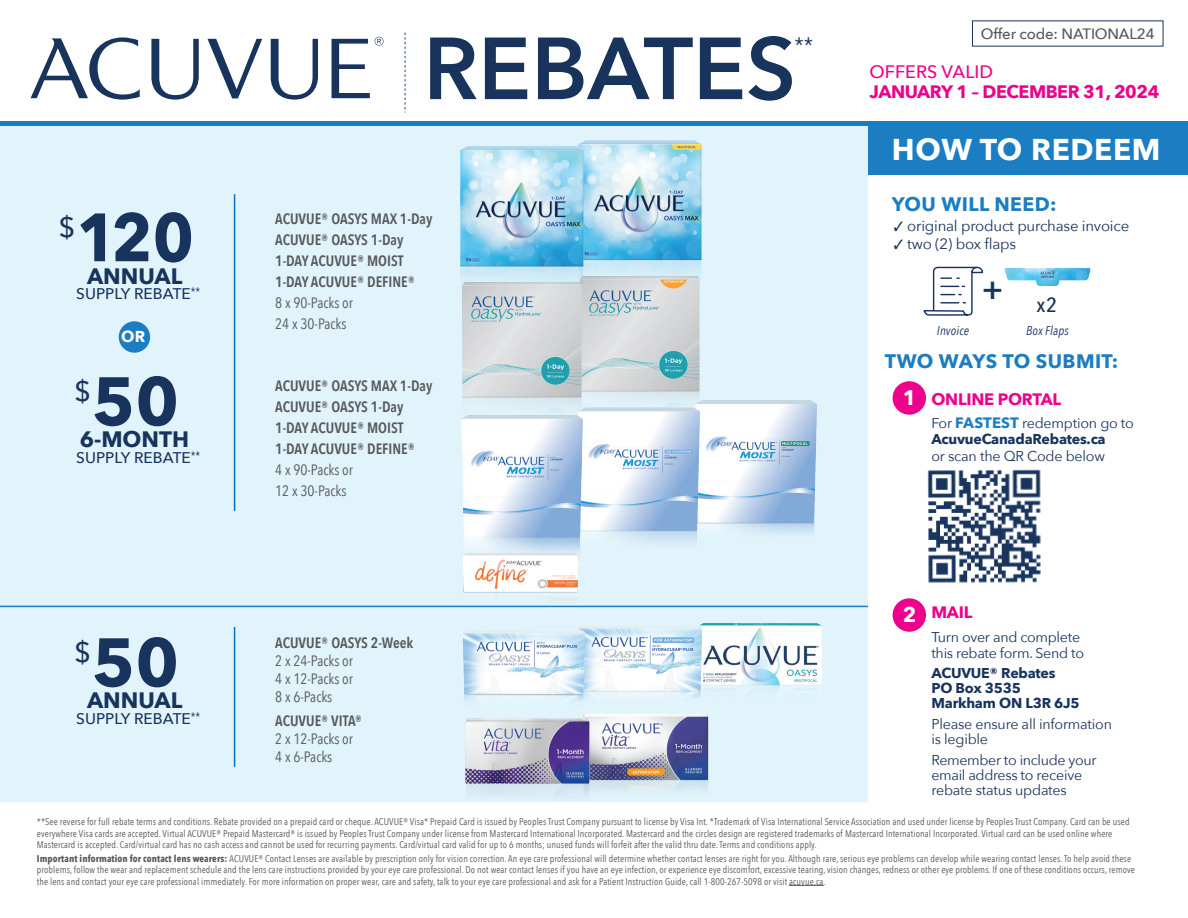
<style>
.page{position:relative;width:1188px;height:918px;background:#fff}
.page>*{position:absolute;margin:0;border:0;box-sizing:border-box;transform-origin:0 0}
.t1{font:600 87px "Avenir Next";color:#18345d}
.t2{font:700 67.5px "Avenir Next";color:#18345d}
.t3{font:700 67.5px "Avenir Next";color:#18345d;scale:.95 1}
.t4{font:700 30px "Avenir Next";letter-spacing:.02em;color:#fff}
.t5{font:500 28.2px "Avenir Next";color:#18345d}
.t6{font:22.35px "Avenir Next Condensed";color:#18345d}
.t7{font:700 22.2px "Avenir Next";color:#18345d}
.t8{font:700 21px "Avenir Next";color:#fff}
.t9{font:500 20.55px "Avenir Next Condensed";color:#18345d;scale:1.12 1}
.t10{font:700 19.5px "Avenir Next";letter-spacing:.02em;color:#1b7dc2}
.t11{font:700 18px "Avenir Next";letter-spacing:-.025em;color:#ed028c}
.t12{font:500 18px "Avenir Next";color:#ed028c}
.t13{font:700 16.5px "Avenir Next";letter-spacing:-.015em;color:#ed028c}
.t14{font:700 15.75px "Avenir Next";color:#fff}
.t15{font:500 15.45px "Avenir Next";color:#18345d}
.t16{font:600 15px/21px "Avenir Next Condensed";color:#57585a}
.t17{font:15px/18px "Avenir Next Condensed";color:#57585a}
.t18{font:15px "Avenir Next";letter-spacing:-.015em;color:#18345d}
.t19{font:500 15px "Avenir Next";letter-spacing:-.01em;color:#57585a}
.t20{font:14.25px/15px "Avenir Next";letter-spacing:-.02em;color:#18345d}
.t21{font:700 14.25px/15px "Avenir Next";letter-spacing:-.015em;color:#18345d}
.t22{font:italic 12.9px "Avenir Next Condensed";letter-spacing:.005em;color:#18345d}
.t23{font:9.75px/11.2px "Avenir Next Condensed";letter-spacing:.01em;color:#57585a}
.s1{font-weight:400}
.s2{font-size:15px;color:#1b7dc2}
.s3{font-weight:700}
</style>
<div class="page">
<div style="left:855px;top:125px;width:333px;height:50px;background:#1b7dc2"></div>
<div style="left:0;top:125px;width:868px;height:677px;background:#e1f4fc"></div>
<svg style="left:332px;top:37px;width:51px;height:61px"></svg>
<svg style="left:151px;top:39px;width:48px;height:61px"></svg>
<svg style="left:208px;top:39px;width:54px;height:59px"></svg>
<svg style="left:31px;top:37px;width:109px;height:63px"></svg>
<svg style="left:271px;top:39px;width:47px;height:61px"></svg>
<svg style="left:405px;top:33px;width:1px;height:79px"></svg>
<div style="left:119px;top:321px;width:31px;height:32px;background:#1b7dc2;border-radius:50%"></div>
<img style="left:597px;top:310px;width:103px;height:95px">
<img style="left:462px;top:310px;width:135px;height:102px">
<img style="left:590px;top:140px;width:112px;height:170px">
<img style="left:460px;top:140px;width:130px;height:176px">
<hr style="left:0;top:606px;width:868px;height:1px;background:#1b7dc2">
<img style="left:1004px;top:269px;width:87px;height:17px">
<svg style="left:923px;top:266px;width:60px;height:50px"></svg>
<hr style="left:789px;top:885px;width:35px;height:1px;background:#57585a">
<div style="left:0;top:121px;width:1188px;height:5px;background:#1b7dc2"></div>
<img style="left:913px;top:469px;width:128px;height:130px">
<div style="left:893px;top:381px;width:33px;height:34px;background:#ed028c;border-radius:50%"></div>
<div style="left:893px;top:598px;width:33px;height:34px;background:#ed028c;border-radius:50%"></div>
<img style="left:688px;top:395px;width:129px;height:139px">
<img style="left:571px;top:405px;width:137px;height:138px">
<img style="left:454px;top:560px;width:134px;height:48px">
<img style="left:461px;top:413px;width:129px;height:147px">
<img style="left:598px;top:737px;width:111px;height:53px">
<img style="left:465px;top:718px;width:133px;height:77px">
<img style="left:697px;top:623px;width:125px;height:131px">
<img style="left:566px;top:623px;width:147px;height:114px">
<img style="left:463px;top:629px;width:133px;height:88px">
<hr style="left:234px;top:194px;width:1px;height:317px;background:#0073bc">
<hr style="left:234px;top:627px;width:1px;height:140px;background:#0073bc">
<h3 class="t5" style="left:59px;top:203px;width:18px">$</h3>
<h2 class="t3" style="left:76px;top:179px;width:126px">120</h2>
<h3 class="t7" style="left:87px;top:257px;width:97px">ANNUAL</h3>
<h3 class="t15" style="left:76px;top:280px;width:125px">SUPPLY REBATE<sup>**</sup></h3>
<h3 class="t14" style="left:121px;top:323px;width:25px">OR</h3>
<h3 class="t5" style="left:74px;top:367px;width:18px">$</h3>
<h2 class="t2" style="left:92px;top:343px;width:89px">50</h2>
<h3 class="t7" style="left:80px;top:420px;width:111px">6-MONTH</h3>
<h3 class="t15" style="left:76px;top:444px;width:125px">SUPPLY REBATE<sup>**</sup></h3>
<h3 class="t5" style="left:74px;top:628px;width:18px">$</h3>
<h2 class="t2" style="left:92px;top:604px;width:89px">50</h2>
<h3 class="t7" style="left:87px;top:681px;width:97px">ANNUAL</h3>
<h3 class="t15" style="left:76px;top:705px;width:125px">SUPPLY REBATE<sup>**</sup></h3>
<h1 class="t1" style="left:423px;top:-6px;width:374px">REBATES</h1>
<h3 class="t6" style="left:794px;top:26px;width:20px">**</h3>
<h3 class="t16" style="left:275px;top:208px;width:159px">ACUVUE® OASYS MAX 1-Day<br>ACUVUE® OASYS 1-Day<br>1-DAY ACUVUE® MOIST<br>1-DAY ACUVUE® DEFINE®</h3>
<h3 class="t17" style="left:275px;top:292px;width:79px;line-height:21px">8 x 90-Packs or<br>24 x 30-Packs</h3>
<h3 class="t16" style="left:275px;top:375px;width:159px">ACUVUE® OASYS MAX 1-Day<br>ACUVUE® OASYS 1-Day<br>1-DAY ACUVUE® MOIST<br>1-DAY ACUVUE® DEFINE®</h3>
<h3 class="t17" style="left:275px;top:459px;width:79px;line-height:21px">4 x 90-Packs or<br>12 x 30-Packs</h3>
<h3 class="t16" style="left:275px;top:632px;width:140px">ACUVUE® OASYS 2-Week</h3>
<h3 class="t17" style="left:275px;top:651px;width:79px;text-align:justify">2 x 24-Packs or 4 x 12-Packs or 8 x 6-Packs</h3>
<h3 class="t16" style="left:275px;top:710px;width:88px">ACUVUE® VITA®</h3>
<h3 class="t17" style="left:275px;top:729px;width:79px">2 x 12-Packs or<br>4 x 6-Packs</h3>
<h3 class="t19" style="left:981px;top:21px;width:175px">Offer code: NATIONAL24</h3>
<h3 class="t12" style="left:870px;top:56px;width:125px">OFFERS VALID</h3>
<h3 class="t11" style="left:870px;top:76px;width:291px">JANUARY 1 – DECEMBER 31, 2024</h3>
<h3 class="t4" style="left:892px;top:123px;width:270px">HOW TO REDEEM</h3>
<h3 class="t10" style="left:892px;top:187px;width:166px">YOU WILL NEED:</h3>
<h3 class="t18" style="left:894px;top:213px;width:237px">✓ original product purchase invoice</h3>
<h3 class="t18" style="left:894px;top:231px;width:124px">✓ two (2) box flaps</h3>
<h3 class="t9" style="left:982px;top:293px;width:69px"><sup>+</sup> x2</h3>
<h3 class="t22" style="left:937px;top:323px;width:34px">Invoice</h3>
<h3 class="t22" style="left:1026px;top:323px;width:44px">Box Flaps</h3>
<h3 class="t10" style="left:885px;top:345px;width:235px">TWO WAYS TO SUBMIT:</h3>
<h3 class="t8" style="left:903px;top:379px;width:15px">1</h3>
<h3 class="t13" style="left:931px;top:385px;width:131px">ONLINE PORTAL</h3>
<h3 class="t21" style="left:931px;top:414px;width:204px;line-height:16.5px"><span class="s1">For</span> <span class="s2">FASTEST</span> <span class="s1">redemption go to<br></span>AcuvueCanadaRebates.ca</h3>
<h3 class="t20" style="left:931px;top:448px;width:175px">or scan the QR Code below</h3>
<h3 class="t8" style="left:903px;top:596px;width:15px">2</h3>
<h3 class="t13" style="left:931px;top:598px;width:42px">MAIL</h3>
<h3 class="t20" style="left:931px;top:628px;width:154px;line-height:16.5px">Turn over and complete this rebate form. Send to</h3>
<h3 class="t21" style="left:931px;top:665px;width:150px">ACUVUE® Rebates<br>PO Box 3535<br>Markham ON L3R 6J5</h3>
<h3 class="t20" style="left:931px;top:716px;width:182px">Please ensure all information is legible</h3>
<h3 class="t20" style="left:931px;top:752px;width:167px">Remember to include your email address to receive rebate status updates</h3>
<p class="t23" style="left:37px;top:816px;width:1094px">**See reverse for full rebate terms and conditions. Rebate provided on a prepaid card or cheque. ACUVUE® Visa* Prepaid Card is issued by Peoples Trust Company pursuant to license by Visa Int. *Trademark of Visa International Service Association and used under license by Peoples Trust Company. Card can be used everywhere Visa cards are accepted. Virtual ACUVUE® Prepaid Mastercard® is issued by Peoples Trust Company under license from Mastercard International Incorporated. Mastercard and the circles design are registered trademarks of Mastercard International Incorporated. Virtual card can be used online where<br>Mastercard is accepted. Card/virtual card has no cash access and cannot be used for recurring payments. Card/virtual card valid for up to 6 months; unused funds will forfeit after the valid thru date. Terms and conditions apply.</p>
<p class="t23" style="left:37px;top:853px;width:1100px"><span class="s3">Important information for contact lens wearers:</span> ACUVUE® Contact Lenses are available by prescription only for vision correction. An eye care professional will determine whether contact lenses are right for you. Although rare, serious eye problems can develop while wearing contact lenses. To help avoid these problems, follow the wear and replacement schedule and the lens care instructions provided by your eye care professional. Do not wear contact lenses if you have an eye infection, or experience eye discomfort, excessive tearing, vision changes, redness or other eye problems. If one of these conditions occurs, remove the lens and contact your eye care professional immediately. For more information on proper wear, care and safety, talk to your eye care professional and ask for a Patient Instruction Guide, call 1-800-267-5098 or visit acuvue.ca.</p>
</div>
